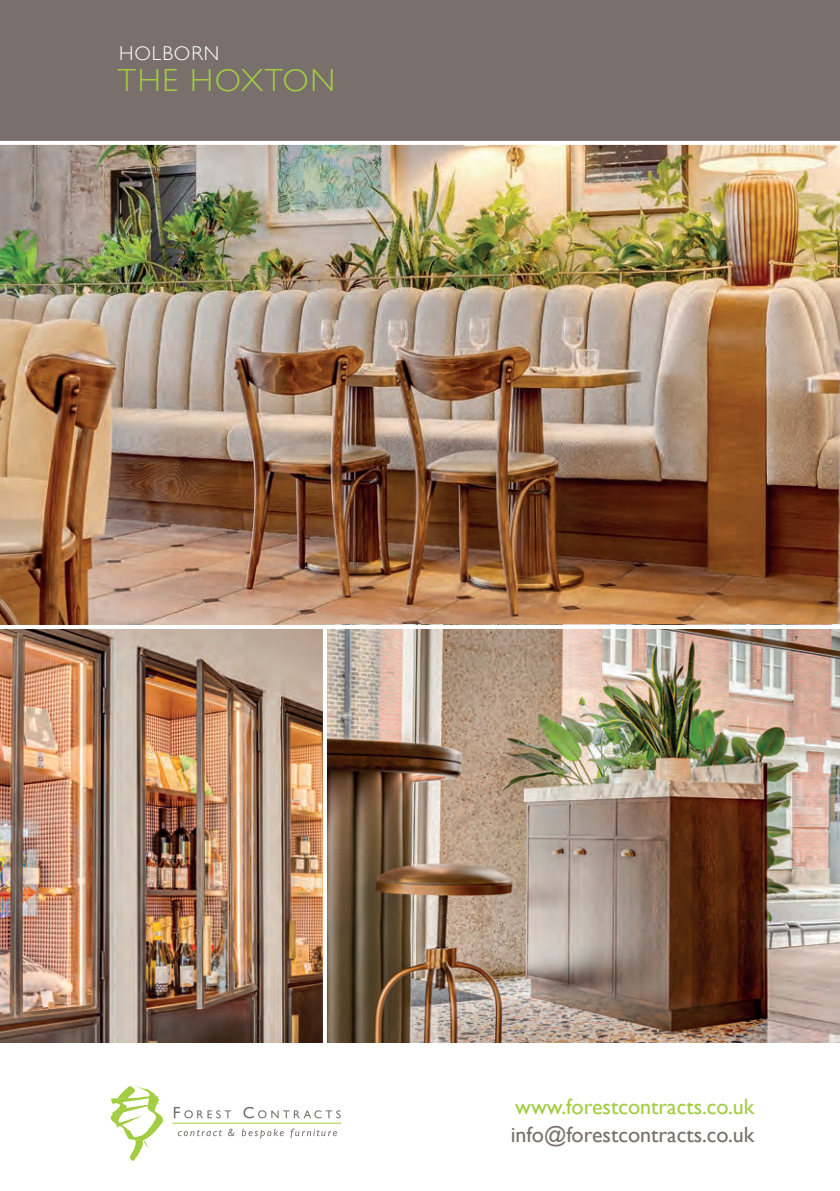
<style>
.page{position:relative;width:840px;height:1191px;background:#fff}
.page>*{position:absolute;margin:0;border:0;box-sizing:border-box;transform-origin:0 0}
.t1{font:300 32px "Gill Sans";letter-spacing:.05em;color:#a2cd41}
.t2{font:22px "Gill Sans";color:#79706b}
.t3{font:22px "Gill Sans";color:#a2cd41}
.t4{font:300 20px "Gill Sans";letter-spacing:.05em;color:#fff}
</style>
<div class="page">
<svg style="left:110px;top:1086px;width:53px;height:74px"></svg>
<svg style="left:174px;top:1106px;width:166px;height:12px"></svg>
<svg style="left:178px;top:1128px;width:159px;height:10px"></svg>
<hr style="left:172px;top:1122px;width:169px;height:1px;background:#a2cd41">
<img style="left:0;top:145px;width:839px;height:480px">
<img style="left:327px;top:629px;width:512px;height:413px">
<img style="left:0;top:629px;width:323px;height:413px">
<div style="left:0;top:0;width:839px;height:143px;background:#79706b"></div>
<hr style="left:0;top:141px;width:839px;height:4px;background:#fff">
<p class="t4" style="left:119px;top:37px;width:102px">HOLBORN</p>
<h1 class="t1" style="left:118px;top:56px;width:219px">THE HOXTON</h1>
<p class="t3" style="left:515px;top:1094px;width:240px">www.forestcontracts.co.uk</p>
<p class="t2" style="left:510px;top:1122px;width:245px">info@forestcontracts.co.uk</p>
</div>
